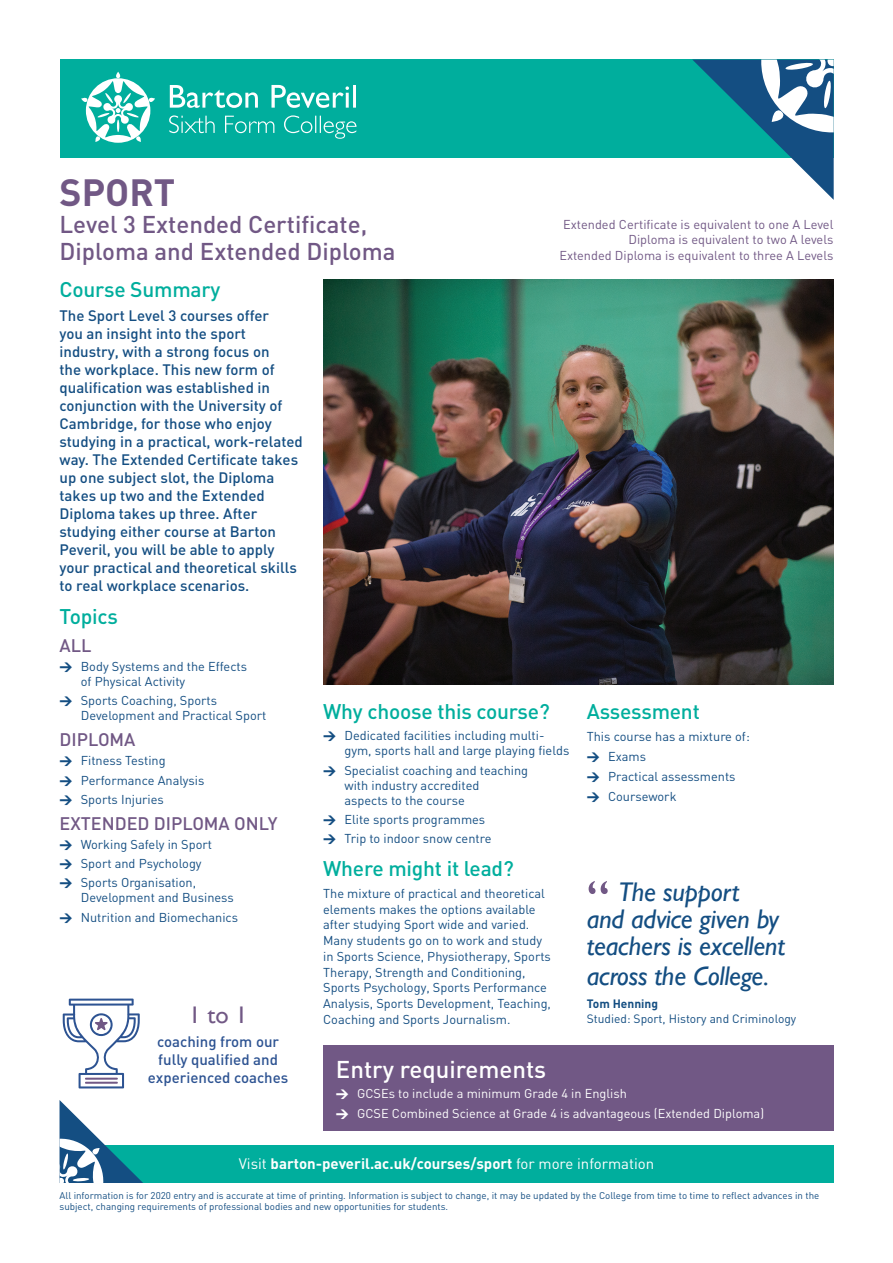
<style>
.page{position:relative;width:893px;height:1263px;background:#fff}
.page>*{position:absolute;margin:0;border:0;box-sizing:border-box;transform-origin:0 0}
.Quote_Mark__Dark{font:54px "Gill Sans";color:#715885}
.Course_Main_Header{font:700 37.5px "DIN";color:#715885}
.Quote_big_Text{font:italic 27px/27px "Gill Sans";letter-spacing:-.01em;color:#144e82;text-align:center}
.Course_Subhead{font:500 24px/27px "DIN";color:#715885}
.t1{font:500 24px "DIN";color:#fff}
.Infographic_Large_Te{font:24px "Gill Sans";color:#715885}
.Course_Headers{font:500 21px "DIN";letter-spacing:-.01em;color:#00ae9d}
.t2{font:500 18px "DIN";color:#715885}
.Course_Intro_Paragra{font:500 15px/18px "DIN";color:#144e82}
.Course_URL_sign-off{font:700 15px "DIN";color:#fff}
.Inforgraphic_Small_T{font:500 15px/18px "DIN";color:#2d5392;text-align:center}
.Course_Body_Copy{font:12.75px/15.8px "DIN";color:#144e82}
.Course_Subhead-2{font:12.75px/15.3px "DIN";color:#715885;text-align:right}
.t3{font:12.75px "DIN";color:#fff}
.Quote_Course__Whi{font:12px "DIN";color:#144e82}
.Quote_Name__White{font:700 12px "DIN";color:#144e82}
.t4{font:9.75px/11.2px "DIN";color:#144e82}
.s1{font-weight:900}
.s2{font-weight:400}
</style>
<div class="page">
<div style="left:60px;top:60px;width:773px;height:98px;background:#00ae9d"></div>
<svg style="left:169px;top:85px;width:187px;height:54px"></svg>
<svg style="left:81px;top:72px;width:74px;height:71px"></svg>
<svg style="left:693px;top:60px;width:141px;height:140px"></svg>
<div style="left:60px;top:1145px;width:773px;height:38px;background:#00ae9d"></div>
<div style="left:323px;top:1046px;width:510px;height:85px;background:#715885"></div>
<img style="left:323px;top:279px;width:510px;height:405px">
<svg style="left:63px;top:998px;width:77px;height:90px"></svg>
<svg style="left:60px;top:1100px;width:83px;height:83px"></svg>
<p class="Course_Main_Header" style="left:60px;top:167px;width:117px">SPORT</p>
<p class="Course_Subhead" style="left:60px;top:210px;width:338px">Level 3 Extended Certificate,<br>Diploma and Extended Diploma</p>
<p class="Course_Subhead-2" style="left:559px;top:216px;width:276px">Extended Certificate is equivalent to one A Level<br>Diploma is equivalent to two A levels<br>Extended Diploma is equivalent to three A Levels</p>
<p class="Course_Headers" style="left:60px;top:276px;width:162px">Course Summary</p>
<p class="Course_Intro_Paragra" style="left:60px;top:306px;width:245px">The Sport Level 3 courses offer<br>you an insight into the sport industry, with a strong focus on<br>the workplace. This new form of qualification was established in conjunction with the University of<br>Cambridge, for those who enjoy studying in a practical, work-related way. The Extended Certificate takes up one subject slot, the Diploma takes up two and the Extended<br>Diploma takes up three. After studying either course at Barton<br>Peveril, you will be able to apply your practical and theoretical skills to real workplace scenarios.</p>
<p class="Course_Headers" style="left:60px;top:603px;width:60px">Topics</p>
<p class="t2" style="left:60px;top:634px;width:33px">ALL</p>
<p class="Course_Body_Copy" style="left:81px;top:659px;width:168px;line-height:15px;text-indent:-21px"><span class="s1">&gt;</span> Body Systems and the Effects of Physical Activity</p>
<p class="Course_Body_Copy" style="left:81px;top:693px;width:187px;line-height:15px;text-indent:-21px"><span class="s1">&gt;</span> Sports Coaching, Sports<br>Development and Practical Sport</p>
<p class="t2" style="left:60px;top:728px;width:77px">DIPLOMA</p>
<p class="Course_Body_Copy" style="left:60px;top:752px;width:108px"><span class="s1">&gt;</span> Fitness Testing</p>
<p class="Course_Body_Copy" style="left:60px;top:772px;width:146px"><span class="s1">&gt;</span> Performance Analysis</p>
<p class="Course_Body_Copy" style="left:60px;top:791px;width:106px"><span class="s1">&gt;</span> Sports Injuries</p>
<p class="t2" style="left:60px;top:812px;width:219px">EXTENDED DIPLOMA ONLY</p>
<p class="Course_Body_Copy" style="left:60px;top:836px;width:154px"><span class="s1">&gt;</span> Working Safely in Sport</p>
<p class="Course_Body_Copy" style="left:60px;top:855px;width:144px"><span class="s1">&gt;</span> Sport and Psychology</p>
<p class="Course_Body_Copy" style="left:81px;top:875px;width:154px;line-height:15px;text-indent:-21px"><span class="s1">&gt;</span> Sports Organisation,<br>Development and Business</p>
<p class="Course_Body_Copy" style="left:60px;top:909px;width:180px"><span class="s1">&gt;</span> Nutrition and Biomechanics</p>
<p class="Infographic_Large_Te" style="left:189px;top:1001px;width:60px">1 to 1</p>
<p class="Inforgraphic_Small_T" style="left:148px;top:1032px;width:142px">coaching from our fully qualified and experienced coaches</p>
<p class="Course_Headers" style="left:323px;top:698px;width:228px">Why choose this course?</p>
<p class="Course_Body_Copy" style="left:344px;top:728px;width:227px;line-height:15px;text-indent:-21px"><span class="s1">&gt;</span> Dedicated facilities including multi&shy;gym, sports hall and large playing fields</p>
<p class="Course_Body_Copy" style="left:344px;top:762px;width:185px;line-height:15px;text-indent:-21px"><span class="s1">&gt;</span> Specialist coaching and teaching with industry accredited<br>aspects to the course</p>
<p class="Course_Body_Copy" style="left:323px;top:811px;width:164px"><span class="s1">&gt;</span> Elite sports programmes</p>
<p class="Course_Body_Copy" style="left:323px;top:830px;width:170px"><span class="s1">&gt;</span> Trip to indoor snow centre</p>
<p class="Course_Headers" style="left:323px;top:855px;width:192px">Where might it lead?</p>
<p class="Course_Body_Copy" style="left:323px;top:885px;width:229px">The mixture of practical and theoretical elements makes the options available after studying Sport wide and varied.<br>Many students go on to work and study in Sports Science, Physiotherapy, Sports Therapy, Strength and Conditioning, Sports Psychology, Sports Performance Analysis, Sports Development, Teaching, Coaching and Sports Journalism.</p>
<p class="Course_Headers" style="left:587px;top:698px;width:115px">Assessment</p>
<p class="Course_Body_Copy" style="left:587px;top:728px;width:164px">This course has a mixture of:</p>
<p class="Course_Body_Copy" style="left:587px;top:748px;width:61px"><span class="s1">&gt;</span> Exams</p>
<p class="Course_Body_Copy" style="left:587px;top:768px;width:150px"><span class="s1">&gt;</span> Practical assessments</p>
<p class="Course_Body_Copy" style="left:587px;top:788px;width:91px"><span class="s1">&gt;</span> Coursework</p>
<p class="Quote_Mark__Dark" style="left:587px;top:868px;width:25px">“</p>
<p class="Quote_big_Text" style="left:587px;top:878px;width:200px">The support<br>and advice given by teachers is excellent</p>
<p class="Quote_big_Text" style="left:587px;top:962px;width:184px">across the College.</p>
<p class="Quote_Name__White" style="left:587px;top:996px;width:73px">Tom Henning</p>
<p class="Quote_Course__Whi" style="left:587px;top:1012px;width:211px">Studied: Sport, History and Criminology</p>
<p class="t1" style="left:336px;top:1054px;width:212px">Entry requirements</p>
<p class="t3" style="left:336px;top:1086px;width:293px"><span class="s1">&gt;</span> GCSEs to include a minimum Grade 4 in English</p>
<p class="t3" style="left:336px;top:1106px;width:430px"><span class="s1">&gt;</span> GCSE Combined Science at Grade 4 is advantageous (Extended Diploma)</p>
<p class="Course_URL_sign-off" style="left:239px;top:1154px;width:417px"><span class="s2">Visit</span> barton-peveril.ac.uk/courses/sport <span class="s2">for more information</span></p>
<p class="t4" style="left:60px;top:1189px;width:761px">All information is for 2020 entry and is accurate at time of printing. Information is subject to change, it may be updated by the College from time to time to reflect advances in the subject, changing requirements of professional bodies and new opportunities for students.</p>
</div>
